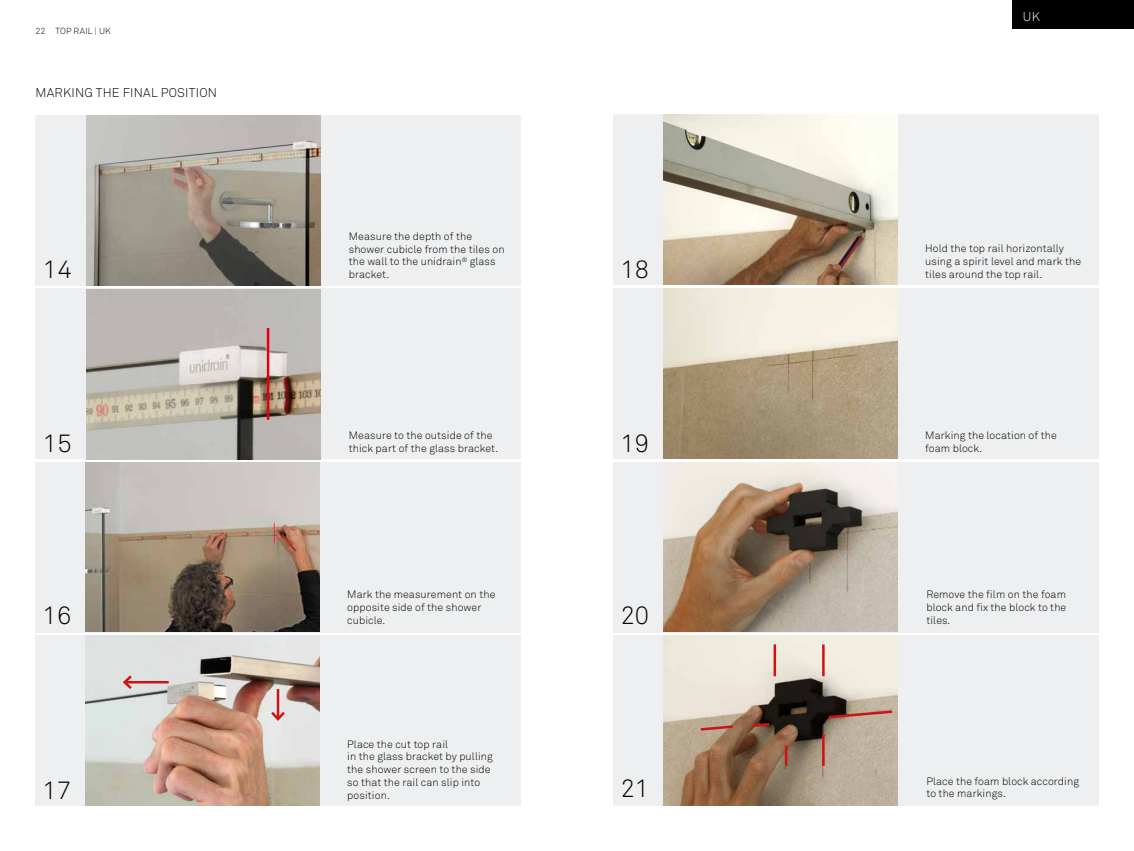
<style>
.page{position:relative;width:1134px;height:851px;background:#fff}
.page>*{position:absolute;margin:0;border:0;box-sizing:border-box;transform-origin:0 0}
.t1{font:300 25px "Akkurat Pro";letter-spacing:.01em;color:#000}
.t2{font:300 12.5px "Akkurat Pro";letter-spacing:.02em;color:#000}
.t3{font:300 12.5px "Akkurat Pro";color:#fff}
.t4{font:300 10.62px/12.8px "Akkurat Pro";letter-spacing:.01em;color:#000}
.t5{font:300 8.75px "Akkurat Pro";letter-spacing:.015em;color:#000}
</style>
<div class="page">
<div style="left:1012px;top:0;width:122px;height:28px;background:#000"></div>
<div style="left:35px;top:462px;width:486px;height:170px;background:#eeeff0"></div>
<div style="left:613px;top:635px;width:485px;height:170px;background:#eeeff0"></div>
<div style="left:613px;top:462px;width:485px;height:170px;background:#eeeff0"></div>
<div style="left:35px;top:635px;width:486px;height:170px;background:#eeeff0"></div>
<img style="left:664px;top:635px;width:233px;height:170px">
<img style="left:664px;top:462px;width:233px;height:169px">
<div style="left:613px;top:115px;width:485px;height:170px;background:#eeeff0"></div>
<img style="left:86px;top:635px;width:234px;height:170px">
<div style="left:613px;top:288px;width:485px;height:170px;background:#eeeff0"></div>
<img style="left:664px;top:115px;width:234px;height:170px">
<img style="left:663px;top:288px;width:234px;height:170px">
<img style="left:86px;top:462px;width:233px;height:169px">
<hr style="left:125px;top:680px;width:44px;height:3px;background:#cd1316">
<svg style="left:121px;top:672px;width:13px;height:19px"></svg>
<hr style="left:277px;top:689px;width:2px;height:30px;background:#cd1316">
<svg style="left:269px;top:709px;width:18px;height:13px"></svg>
<hr style="left:773px;top:644px;width:3px;height:32px;background:#cd1316">
<hr style="left:785px;top:745px;width:2px;height:20px;background:#cd1316">
<hr style="left:822px;top:644px;width:3px;height:32px;background:#cd1316">
<hr style="left:822px;top:733px;width:3px;height:32px;background:#cd1316">
<svg style="left:826px;top:708px;width:69px;height:11px"></svg>
<svg style="left:698px;top:723px;width:37px;height:9px"></svg>
<svg style="left:750px;top:721px;width:22px;height:7px"></svg>
<div style="left:36px;top:115px;width:485px;height:170px;background:#eeeff0"></div>
<div style="left:36px;top:289px;width:485px;height:170px;background:#eeeff0"></div>
<img style="left:86px;top:115px;width:234px;height:170px">
<img style="left:86px;top:289px;width:234px;height:170px">
<hr style="left:267px;top:328px;width:2px;height:92px;background:#e3000f">
<p class="t5" style="left:35px;top:26px;width:77px">22 TOP RAIL | UK</p>
<p class="t2" style="left:35px;top:85px;width:183px">MARKING THE FINAL POSITION</p>
<h1 class="t1" style="left:43px;top:254px;width:30px">14</h1>
<p class="t4" style="left:349px;top:230px;width:157px">Measure the depth of the shower cubicle from the tiles on the wall to the unidrain<sup>®</sup> glass bracket.</p>
<h1 class="t1" style="left:43px;top:428px;width:30px">15</h1>
<p class="t4" style="left:349px;top:429px;width:151px">Measure to the outside of the thick part of the glass bracket.</p>
<h1 class="t1" style="left:43px;top:600px;width:30px">16</h1>
<h1 class="t1" style="left:43px;top:775px;width:30px">17</h1>
<p class="t4" style="left:347px;top:588px;width:150px">Mark the measurement on the opposite side of the shower cubicle.</p>
<p class="t4" style="left:347px;top:737px;width:147px">Place the cut top rail<br>in the glass bracket by pulling the shower screen to the side so that the rail can slip into position.</p>
<h1 class="t1" style="left:620px;top:254px;width:30px">18</h1>
<h1 class="t1" style="left:620px;top:428px;width:30px">19</h1>
<h1 class="t1" style="left:620px;top:600px;width:30px">20</h1>
<h1 class="t1" style="left:620px;top:773px;width:30px">21</h1>
<p class="t3" style="left:1023px;top:9px;width:19px">UK</p>
<p class="t4" style="left:925px;top:242px;width:157px">Hold the top rail horizontally using a spirit level and mark the tiles around the top rail.</p>
<p class="t4" style="left:925px;top:428px;width:133px">Marking the location of the foam block.</p>
<p class="t4" style="left:926px;top:588px;width:141px;text-align:justify">Remove the film on the foam block and fix the block to the tiles.</p>
<p class="t4" style="left:926px;top:774px;width:154px">Place the foam block according to the markings.</p>
</div>
